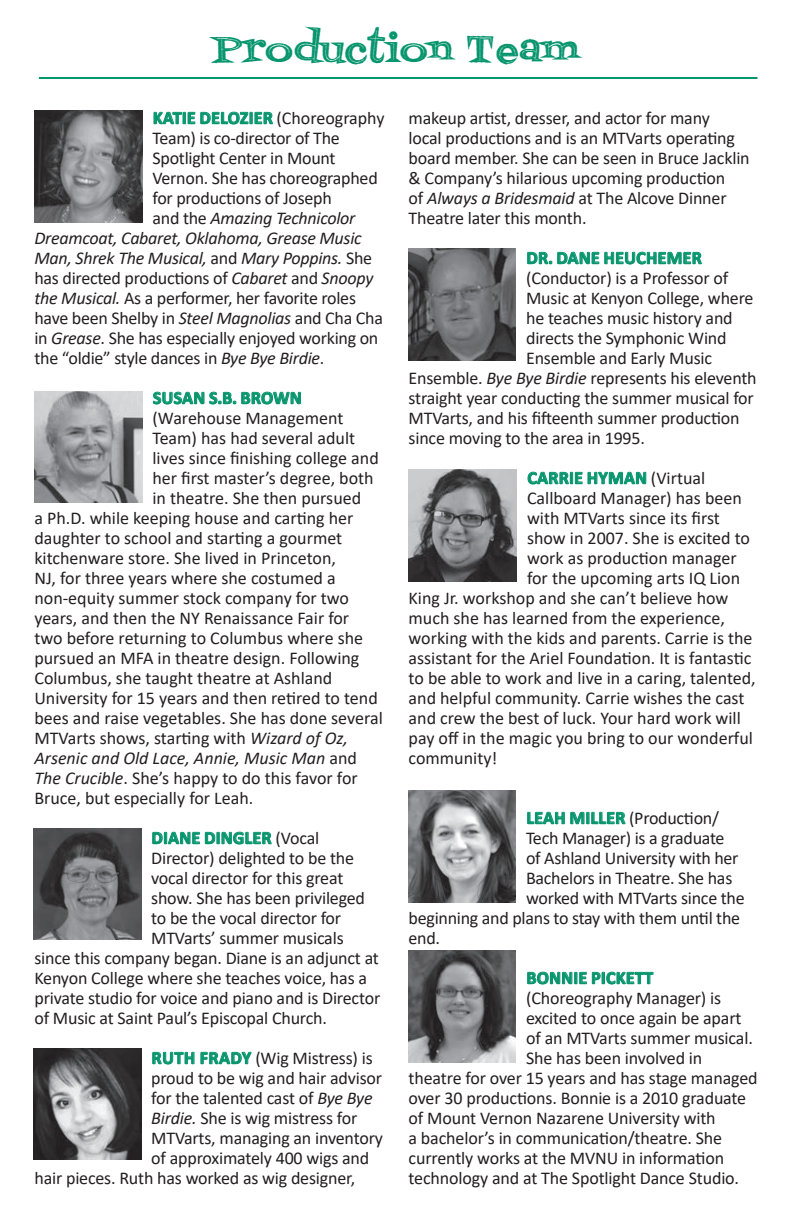
<style>
.page{position:relative;width:792px;height:1224px;background:#fff}
.page>*{position:absolute;margin:0;border:0;box-sizing:border-box;transform-origin:0 0}
.t1{font:40px "Fontdinerdotcom Jazz Dark";letter-spacing:.01em;color:#07956e}
.t2{font:18px/20px "Calibri";letter-spacing:-.01em;color:#231f20}
.t3{font:italic 18px "Calibri";letter-spacing:-.015em;color:#231f20}
.t4{font:700 18px "Calibri";letter-spacing:.015em;color:#07956e}
.s1{font-weight:400;color:#231f20}
.s2{font-style:normal}
.s3{font-style:italic}
.s4{font-weight:700;color:#07956e}
</style>
<div class="page">
<svg style="left:153px;top:111px;width:120px;height:14px"></svg>
<svg style="left:152px;top:391px;width:149px;height:14px"></svg>
<svg style="left:152px;top:831px;width:120px;height:14px"></svg>
<svg style="left:152px;top:1051px;width:100px;height:14px"></svg>
<svg style="left:527px;top:251px;width:175px;height:14px"></svg>
<svg style="left:527px;top:471px;width:120px;height:14px"></svg>
<svg style="left:527px;top:811px;width:99px;height:14px"></svg>
<svg style="left:527px;top:971px;width:127px;height:14px"></svg>
<img style="left:34px;top:391px;width:108px;height:112px">
<img style="left:408px;top:249px;width:108px;height:112px">
<img style="left:34px;top:110px;width:108px;height:112px">
<hr style="left:39px;top:77px;width:718px;height:2px;background:#07956e">
<img style="left:408px;top:951px;width:108px;height:112px">
<img style="left:33px;top:1048px;width:108px;height:112px">
<img style="left:409px;top:469px;width:108px;height:112px">
<img style="left:33px;top:828px;width:108px;height:112px">
<img style="left:408px;top:790px;width:108px;height:112px">
<h1 class="t1" style="left:213px;top:21px;width:367px">Production Team</h1>
<p class="t4" style="left:153px;top:105px;width:233px">KATIE DELOZIER <span class="s1">(Choreography</span></p>
<p class="t2" style="left:153px;top:127px;width:189px">Team) is co-director of The</p>
<p class="t2" style="left:153px;top:147px;width:185px">Spotlight Center in Mount</p>
<p class="t2" style="left:153px;top:167px;width:227px">Vernon. She has choreographed</p>
<p class="t2" style="left:153px;top:187px;width:181px">for productions of Joseph</p>
<p class="t3" style="left:153px;top:205px;width:204px"><span class="s2">and the</span> Amazing Technicolor</p>
<p class="t3" style="left:34px;top:225px;width:329px">Dreamcoat, Cabaret, Oklahoma, Grease Music</p>
<p class="t3" style="left:34px;top:245px;width:339px">Man, Shrek The Musical, <span class="s2">and</span> Mary Poppins. <span class="s2">She</span></p>
<p class="t2" style="left:34px;top:267px;width:340px">has directed productions of <span class="s3">Cabaret</span> and <span class="s3">Snoopy</span></p>
<p class="t2" style="left:34px;top:287px;width:323px"><span class="s3">the Musical.</span> As a performer, her favorite roles</p>
<p class="t2" style="left:34px;top:307px;width:350px">have been Shelby in <span class="s3">Steel Magnolias</span> and Cha Cha</p>
<p class="t2" style="left:34px;top:327px;width:345px">in <span class="s3">Grease</span>. She has especially enjoyed working on</p>
<p class="t2" style="left:34px;top:347px;width:292px">the “oldie” style dances in <span class="s3">Bye Bye Birdie</span>.</p>
<p class="t4" style="left:153px;top:385px;width:150px">SUSAN S.B. BROWN</p>
<p class="t2" style="left:153px;top:407px;width:192px">(Warehouse Management</p>
<p class="t2" style="left:153px;top:427px;width:204px">Team) has had several adult</p>
<p class="t2" style="left:153px;top:447px;width:228px">lives since finishing college and</p>
<p class="t2" style="left:153px;top:467px;width:223px">her first master’s degree, both</p>
<p class="t2" style="left:153px;top:487px;width:210px">in theatre. She then pursued</p>
<p class="t2" style="left:34px;top:507px;width:321px">a Ph.D. while keeping house and carting her</p>
<p class="t2" style="left:34px;top:527px;width:309px">daughter to school and starting a gourmet</p>
<p class="t2" style="left:34px;top:547px;width:303px">kitchenware store. She lived in Princeton,</p>
<p class="t2" style="left:34px;top:567px;width:303px">NJ, for three years where she costumed a</p>
<p class="t2" style="left:34px;top:587px;width:316px">non-equity summer stock company for two</p>
<p class="t2" style="left:34px;top:607px;width:316px">years, and then the NY Renaissance Fair for</p>
<p class="t2" style="left:34px;top:627px;width:330px">two before returning to Columbus where she</p>
<p class="t2" style="left:34px;top:647px;width:327px">pursued an MFA in theatre design. Following</p>
<p class="t2" style="left:34px;top:667px;width:299px">Columbus, she taught theatre at Ashland</p>
<p class="t2" style="left:34px;top:687px;width:345px">University for 15 years and then retired to tend</p>
<p class="t2" style="left:34px;top:707px;width:350px">bees and raise vegetables. She has done several</p>
<p class="t2" style="left:34px;top:727px;width:315px">MTVarts shows, starting with <span class="s3">Wizard of Oz,</span></p>
<p class="t3" style="left:34px;top:745px;width:324px">Arsenic and Old Lace, Annie, Music Man <span class="s2">and</span></p>
<p class="t2" style="left:34px;top:767px;width:325px"><span class="s3">The Crucible</span>. She’s happy to do this favor for</p>
<p class="t2" style="left:34px;top:787px;width:220px">Bruce, but especially for Leah.</p>
<p class="t4" style="left:152px;top:825px;width:169px">DIANE DINGLER <span class="s1">(Vocal</span></p>
<p class="t2" style="left:151px;top:847px;width:204px">Director) delighted to be the</p>
<p class="t2" style="left:151px;top:867px;width:194px">vocal director for this great</p>
<p class="t2" style="left:151px;top:887px;width:215px">show. She has been privileged</p>
<p class="t2" style="left:151px;top:907px;width:192px">to be the vocal director for</p>
<p class="t2" style="left:151px;top:927px;width:194px">MTVarts’ summer musicals</p>
<p class="t2" style="left:34px;top:947px;width:346px">since this company began. Diane is an adjunct at</p>
<p class="t2" style="left:34px;top:967px;width:334px">Kenyon College where she teaches voice, has a</p>
<p class="t2" style="left:34px;top:987px;width:347px">private studio for voice and piano and is Director</p>
<p class="t2" style="left:34px;top:1007px;width:294px">of Music at Saint Paul’s Episcopal Church.</p>
<p class="t2" style="left:152px;top:1047px;width:223px"><span class="s4">RUTH FRADY</span> (Wig Mistress) is</p>
<p class="t2" style="left:151px;top:1067px;width:232px">proud to be wig and hair advisor</p>
<p class="t2" style="left:151px;top:1087px;width:223px">for the talented cast of <span class="s3">Bye Bye</span></p>
<p class="t2" style="left:151px;top:1107px;width:208px"><span class="s3">Birdie.</span> She is wig mistress for</p>
<p class="t2" style="left:151px;top:1127px;width:233px">MTVarts, managing an inventory</p>
<p class="t2" style="left:151px;top:1147px;width:220px">of approximately 400 wigs and</p>
<p class="t2" style="left:34px;top:1167px;width:322px">hair pieces. Ruth has worked as wig designer,</p>
<p class="t2" style="left:409px;top:107px;width:343px">makeup artist, dresser, and actor for many<br>local productions and is an MTVarts operating board member. She can be seen in Bruce Jacklin &amp; Company’s hilarious upcoming production<br>of <span class="s3">Always a Bridesmaid</span> at The Alcove Dinner Theatre later this month.</p>
<p class="t4" style="left:526px;top:245px;width:177px">DR. DANE HEUCHEMER</p>
<p class="t2" style="left:526px;top:267px;width:204px">(Conductor) is a Professor of</p>
<p class="t2" style="left:526px;top:287px;width:229px">Music at Kenyon College, where</p>
<p class="t2" style="left:526px;top:307px;width:208px">he teaches music history and</p>
<p class="t2" style="left:526px;top:327px;width:202px">directs the Symphonic Wind</p>
<p class="t2" style="left:526px;top:347px;width:188px">Ensemble and Early Music</p>
<p class="t2" style="left:409px;top:367px;width:350px">Ensemble. <span class="s3">Bye Bye Birdie</span> represents his eleventh</p>
<p class="t2" style="left:409px;top:387px;width:347px">straight year conducting the summer musical for</p>
<p class="t2" style="left:409px;top:407px;width:333px">MTVarts, and his fifteenth summer production</p>
<p class="t2" style="left:409px;top:427px;width:238px">since moving to the area in 1995.</p>
<p class="t4" style="left:527px;top:465px;width:179px">CARRIE HYMAN <span class="s1">(Virtual</span></p>
<p class="t2" style="left:527px;top:487px;width:216px">Callboard Manager) has been</p>
<p class="t2" style="left:527px;top:507px;width:194px">with MTVarts since its first</p>
<p class="t2" style="left:527px;top:527px;width:225px">show in 2007. She is excited to</p>
<p class="t2" style="left:527px;top:547px;width:211px">work as production manager</p>
<p class="t2" style="left:527px;top:567px;width:215px">for the upcoming arts IQ Lion</p>
<p class="t2" style="left:409px;top:587px;width:321px">King Jr. workshop and she can’t believe how</p>
<p class="t2" style="left:409px;top:607px;width:318px">much she has learned from the experience,</p>
<p class="t2" style="left:409px;top:627px;width:345px">working with the kids and parents. Carrie is the</p>
<p class="t2" style="left:409px;top:647px;width:344px">assistant for the Ariel Foundation. It is fantastic</p>
<p class="t2" style="left:409px;top:667px;width:349px">to be able to work and live in a caring, talented,</p>
<p class="t2" style="left:409px;top:687px;width:337px">and helpful community. Carrie wishes the cast</p>
<p class="t2" style="left:409px;top:707px;width:334px">and crew the best of luck. Your hard work will</p>
<p class="t2" style="left:409px;top:727px;width:346px">pay off in the magic you bring to our wonderful</p>
<p class="t2" style="left:409px;top:747px;width:90px">community!</p>
<p class="t2" style="left:526px;top:807px;width:194px"><span class="s4">LEAH MILLER</span> (Production/</p>
<p class="t2" style="left:526px;top:827px;width:200px">Tech Manager) is a graduate</p>
<p class="t2" style="left:526px;top:847px;width:214px">of Ashland University with her</p>
<p class="t2" style="left:526px;top:867px;width:208px">Bachelors in Theatre. She has</p>
<p class="t2" style="left:526px;top:887px;width:220px">worked with MTVarts since the</p>
<p class="t2" style="left:409px;top:907px;width:333px">beginning and plans to stay with them until the</p>
<p class="t2" style="left:409px;top:927px;width:33px">end.</p>
<p class="t4" style="left:526px;top:965px;width:128px">BONNIE PICKETT</p>
<p class="t2" style="left:526px;top:987px;width:197px">(Choreography Manager) is</p>
<p class="t2" style="left:526px;top:1007px;width:217px">excited to once again be apart</p>
<p class="t2" style="left:526px;top:1027px;width:228px">of an MTVarts summer musical.</p>
<p class="t2" style="left:526px;top:1047px;width:178px">She has been involved in</p>
<p class="t2" style="left:409px;top:1067px;width:351px">theatre for over 15 years and has stage managed</p>
<p class="t2" style="left:409px;top:1087px;width:339px">over 30 productions. Bonnie is a 2010 graduate</p>
<p class="t2" style="left:409px;top:1107px;width:309px">of Mount Vernon Nazarene University with</p>
<p class="t2" style="left:409px;top:1127px;width:315px">a bachelor’s in communication/theatre. She</p>
<p class="t2" style="left:409px;top:1147px;width:317px">currently works at the MVNU in information</p>
<p class="t2" style="left:409px;top:1167px;width:332px">technology and at The Spotlight Dance Studio.</p>
</div>
